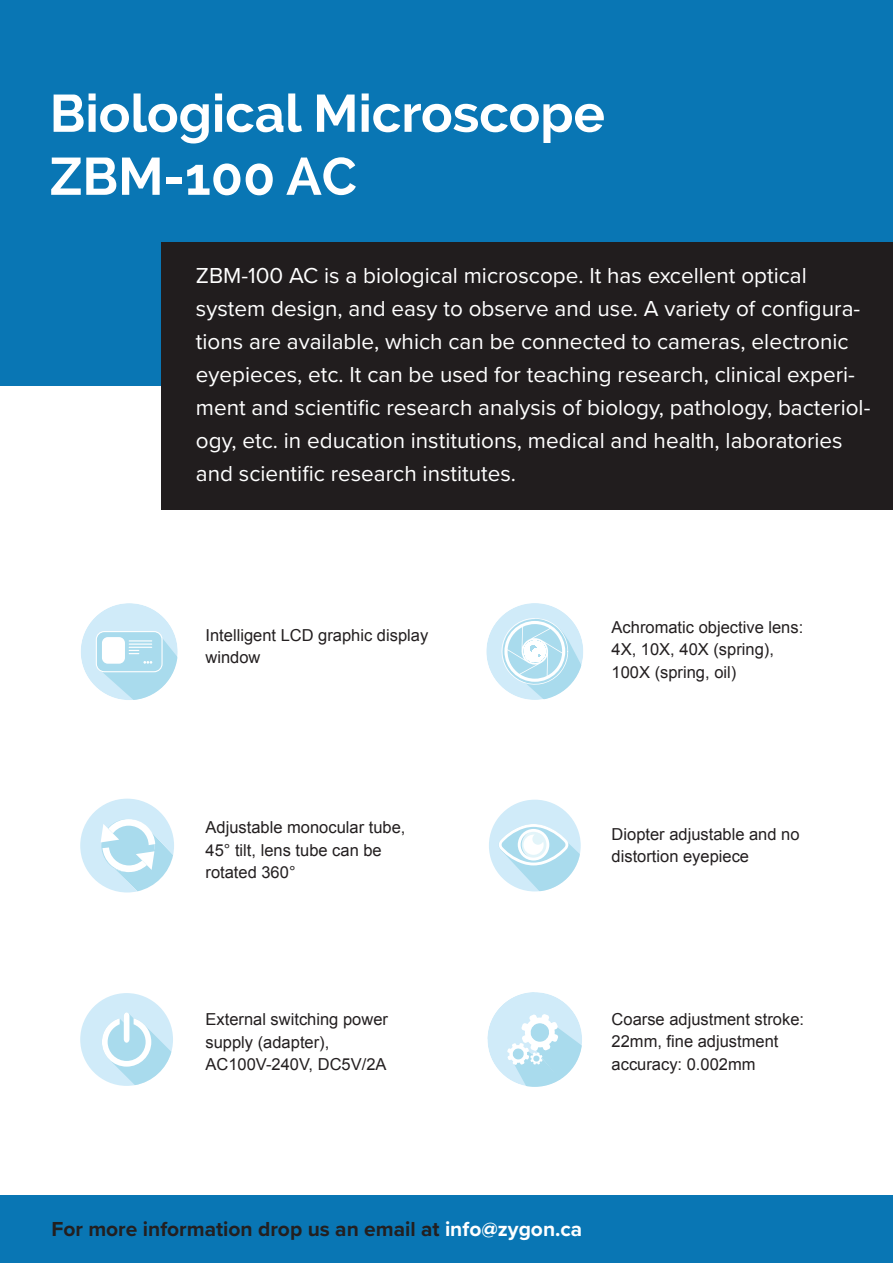
<style>
.page{position:relative;width:893px;height:1263px;background:#fff}
.page>*{position:absolute;margin:0;border:0;box-sizing:border-box;transform-origin:0 0}
.t1{font:700 52.5px/63px "Raleway";color:#fff}
.t2{font:22.5px/33px "Proxima Nova";color:#fff}
.t3{font:700 21px "Proxima Nova";color:#231f20}
.t4{font:16.5px/22.5px "Arial";color:#231f20}
.s1{color:#fff}
</style>
<div class="page">
<div style="left:0;top:0;width:893px;height:386px;background:#0976b4"></div>
<div style="left:162px;top:242px;width:731px;height:268px;background:#211d1e"></div>
<svg style="left:80px;top:799px;width:94px;height:93px"></svg>
<div style="left:486px;top:603px;width:97px;height:97px;background:#d0ebf9;border-radius:50%"></div>
<svg style="left:501px;top:618px;width:82px;height:82px"></svg>
<svg style="left:489px;top:800px;width:92px;height:91px"></svg>
<div style="left:523px;top:835px;width:21px;height:20px;background:#fff;border-radius:50%"></div>
<div style="left:532px;top:833px;width:12px;height:12px;background:#e2f4f9;border-radius:50%"></div>
<div style="left:0;top:1195px;width:893px;height:68px;background:#0976b4"></div>
<div style="left:81px;top:603px;width:97px;height:97px;background:#d0ebf9;border-radius:50%"></div>
<div style="left:96px;top:631px;width:67px;height:41px;border:1px solid #fff;border-radius:8px"></div>
<svg style="left:97px;top:632px;width:81px;height:68px"></svg>
<div style="left:80px;top:993px;width:93px;height:93px;background:#d0ebf9;border-radius:50%"></div>
<svg style="left:102px;top:1012px;width:69px;height:73px"></svg>
<svg style="left:487px;top:992px;width:95px;height:95px"></svg>
<h1 class="t1" style="left:50px;top:82px;width:557px">Biological Microscope<br>ZBM-100 AC</h1>
<p class="t2" style="left:196px;top:258px;width:676px">ZBM-100 AC is a biological microscope. It has excellent optical system design, and easy to observe and use. A variety of configura&shy;tions are available, which can be connected to cameras, electronic eyepieces, etc. It can be used for teaching research, clinical experi&shy;ment and scientific research analysis of biology, pathology, bacteriol&shy;ogy, etc. in education institutions, medical and health, laboratories and scientific research institutes.</p>
<p class="t4" style="left:205px;top:624px;width:224px">Intelligent LCD graphic display window</p>
<p class="t4" style="left:206px;top:816px;width:201px">Adjustable monocular tube,<br>45° tilt, lens tube can be rotated 360°</p>
<p class="t4" style="left:206px;top:1008px;width:184px">External switching power supply (adapter),<br>AC100V-240V, DC5V/2A</p>
<p class="t4" style="left:612px;top:616px;width:193px">Achromatic objective lens:<br>4X, 10X, 40X (spring),<br>100X (spring, oil)</p>
<p class="t4" style="left:612px;top:823px;width:190px">Diopter adjustable and no distortion eyepiece</p>
<p class="t4" style="left:612px;top:1008px;width:194px">Coarse adjustment stroke:<br>22mm, fine adjustment accuracy: 0.002mm</p>
<p class="t3" style="left:51px;top:1213px;width:532px">For more information drop us an email at <span class="s1">info@zygon.ca</span></p>
</div>
